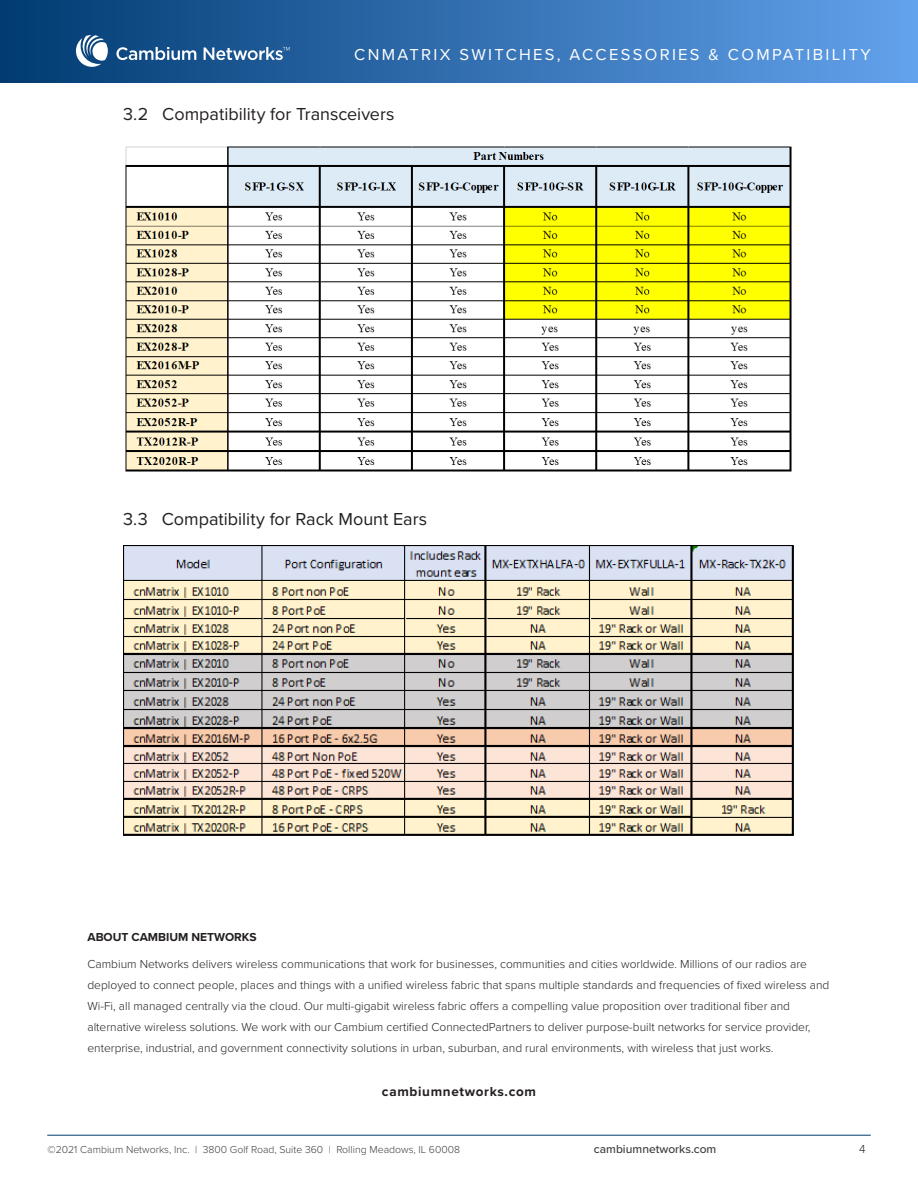
<style>
.page{position:relative;width:918px;height:1188px;background:#fff}
.page>*{position:absolute;margin:0;border:0;box-sizing:border-box;transform-origin:0 0}
.t1{font:18px "Proxima Nova";color:#231f20}
.t2{font:16.5px "Proxima Nova";letter-spacing:.14em;color:#fff}
.t3{font:700 13.5px "Proxima Nova";letter-spacing:.05em;color:#231f20}
.t4{font:300 12px/21px "Proxima Nova";color:#231f20}
.t5{font:700 12px "Proxima Nova";color:#231f20}
.t6{font:500 12px "Proxima Nova";color:#3e3e3f}
.t7{font:300 10.5px "Proxima Nova";color:#3e3e3f}
</style>
<div class="page">
<hr style="left:47px;top:1135px;width:824px;height:1px;background:#003a70">
<div style="left:0;top:0;width:918px;height:82px;background:linear-gradient(to right,#013b71,#63a2ec)"></div>
<svg style="left:116px;top:47px;width:80px;height:13px"></svg>
<svg style="left:204px;top:47px;width:86px;height:13px"></svg>
<svg style="left:76px;top:35px;width:32px;height:32px"></svg>
<img style="left:125px;top:146px;width:667px;height:326px">
<img style="left:123px;top:546px;width:671px;height:290px">
<h2 class="t2" style="left:354px;top:42px;width:518px">CNMATRIX SWITCHES, ACCESSORIES &amp; COMPATIBILITY</h2>
<p class="t1" style="left:123px;top:101px;width:273px">3.2 Compatibility for Transceivers</p>
<p class="t1" style="left:123px;top:506px;width:305px">3.3 Compatibility for Rack Mount Ears</p>
<p class="t5" style="left:87px;top:928px;width:171px">ABOUT CAMBIUM NETWORKS</p>
<p class="t4" style="left:87px;top:953px;width:743px">Cambium Networks delivers wireless communications that work for businesses, communities and cities worldwide. Millions of our radios are deployed to connect people, places and things with a unified wireless fabric that spans multiple standards and frequencies of fixed wireless and Wi-Fi, all managed centrally via the cloud. Our multi-gigabit wireless fabric offers a compelling value proposition over traditional fiber and alternative wireless solutions. We work with our Cambium certified ConnectedPartners to deliver purpose-built networks for service provider, enterprise, industrial, and government connectivity solutions in urban, suburban, and rural environments, with wireless that just works.</p>
<p class="t3" style="left:382px;top:1082px;width:156px">cambiumnetworks.com</p>
<p class="t7" style="left:48px;top:1142px;width:414px">©2021 Cambium Networks, Inc. | 3800 Golf Road, Suite 360 | Rolling Meadows, IL 60008</p>
<p class="t6" style="left:594px;top:1140px;width:124px">cambiumnetworks.com</p>
<p class="t4" style="left:859px;top:1138px;width:8px">4</p>
</div>
